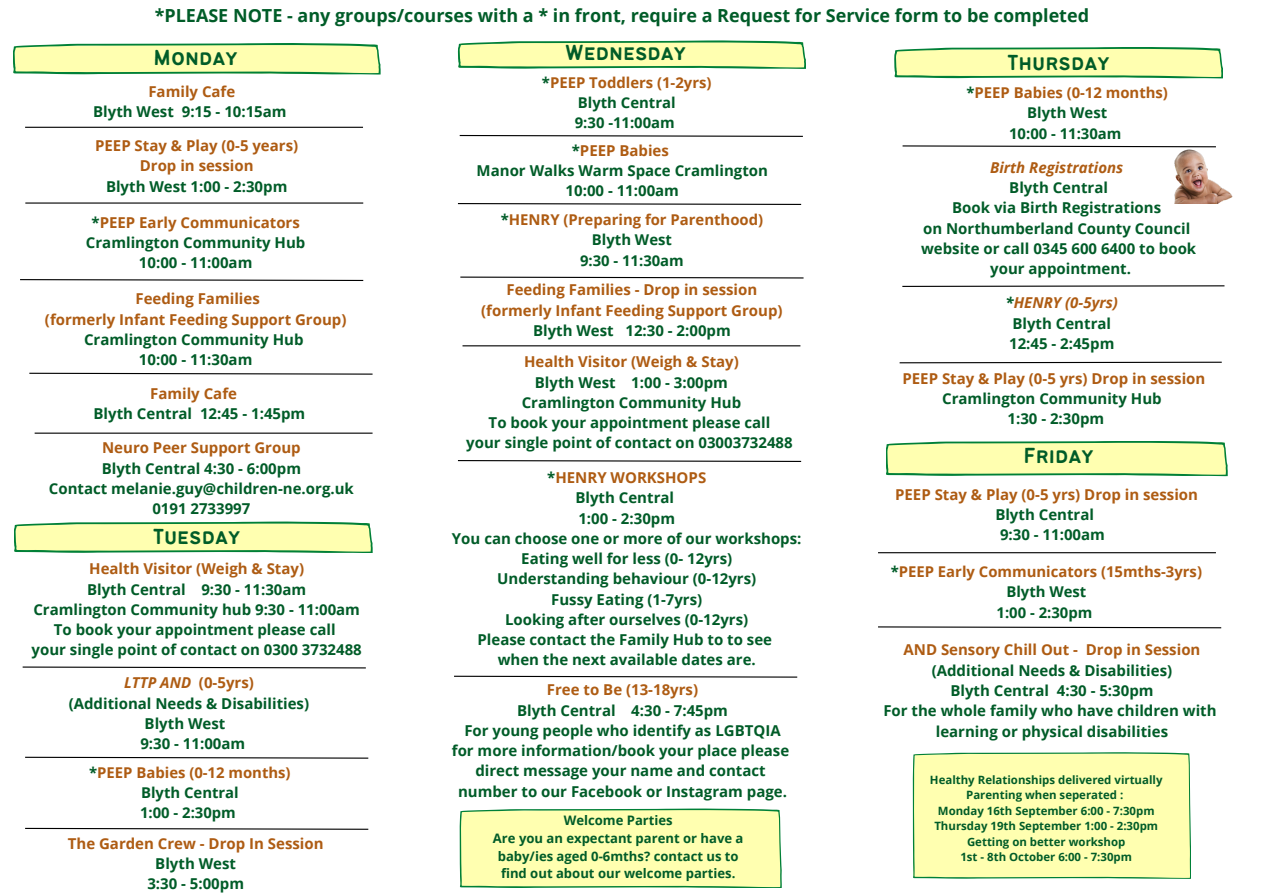
<style>
.page{position:relative;width:1263px;height:894px;background:#fff}
.page>*{position:absolute;margin:0;border:0;box-sizing:border-box;transform-origin:0 0}
.t1{font:24px "Bantayog";color:#005c28}
.t2{font:700 18px "Open Sans";color:#005c28}
.t3{font:700 15px/20.2px "Open Sans";color:#005c28;text-align:center}
.t4{font:700 15px/20.2px "Open Sans";color:#ae5c13;text-align:center}
.t5{font:700 14.85px/20.2px "Open Sans";color:#005c28;text-align:center}
.t6{font:700 14.85px/20.2px "Open Sans";color:#ae5c13;text-align:center}
.t7{font:700 13.05px/17.7px "Open Sans";color:#005c28;text-align:center}
.t8{font:700 11.4px/15.5px "Open Sans";color:#005c28;text-align:center}
.s1{color:#ae5c13}
.s2{color:#005c28}
.s3{font-style:italic;color:#ae5c13}
.s4{font-style:italic}
</style>
<div class="page">
<img style="left:1174px;top:149px;width:59px;height:54px">
<svg style="left:14px;top:521px;width:359px;height:32px;background:#dfefa6"></svg>
<svg style="left:13px;top:43px;width:367px;height:32px;background:#dfefa5"></svg>
<svg style="left:458px;top:40px;width:348px;height:29px;background:#dceda5"></svg>
<svg style="left:894px;top:47px;width:329px;height:31px;background:#deeea3"></svg>
<svg style="left:886px;top:441px;width:341px;height:35px;background:#e1f0a4"></svg>
<hr style="left:462px;top:345px;width:338px;height:1px;background:#000">
<svg style="left:878px;top:626px;width:344px;height:2px"></svg>
<hr style="left:35px;top:432px;width:338px;height:1px;background:#000">
<svg style="left:22px;top:666px;width:344px;height:2px"></svg>
<svg style="left:25px;top:756px;width:344px;height:3px"></svg>
<hr style="left:25px;top:127px;width:338px;height:1px;background:#000">
<svg style="left:454px;top:675px;width:344px;height:3px"></svg>
<svg style="left:902px;top:145px;width:314px;height:3px"></svg>
<svg style="left:29px;top:372px;width:344px;height:3px"></svg>
<svg style="left:457px;top:203px;width:345px;height:2px"></svg>
<hr style="left:878px;top:552px;width:338px;height:1px;background:#000">
<svg style="left:25px;top:827px;width:344px;height:3px"></svg>
<svg style="left:460px;top:808px;width:322px;height:80px;background:#f3f9ac"></svg>
<svg style="left:460px;top:276px;width:344px;height:3px"></svg>
<svg style="left:899px;top:361px;width:323px;height:3px"></svg>
<svg style="left:457px;top:460px;width:345px;height:2px"></svg>
<svg style="left:902px;top:285px;width:323px;height:2px"></svg>
<svg style="left:20px;top:279px;width:344px;height:2px"></svg>
<svg style="left:459px;top:134px;width:344px;height:3px"></svg>
<hr style="left:25px;top:202px;width:338px;height:1px;background:#000">
<div style="left:913px;top:752px;width:278px;height:126px;background:#ffffb0"></div>
<h3 class="t2" style="left:155px;top:3px;width:936px">*PLEASE NOTE - any groups/courses with a * in front, require a Request for Service form to be completed</h3>
<h3 class="t1" style="left:154px;top:48px;width:86px">Monday</h3>
<h1 class="t1" style="left:565px;top:43px;width:122px">Wednesday</h1>
<h3 class="t1" style="left:1008px;top:53px;width:104px">Thursday</h3>
<h3 class="t3" style="left:93px;top:81px;width:195px"><span class="s1">Family Cafe<br></span>Blyth West 9:15 - 10:15am</h3>
<h3 class="t4" style="left:95px;top:135px;width:205px">PEEP Stay &amp; Play (0-5 years)<br>Drop in session<br><span class="s2">Blyth West 1:00 - 2:30pm</span></h3>
<p class="t3" style="left:86px;top:212px;width:221px">*<span class="s1">PEEP Early Communicators<br></span>Cramlington Community Hub<br>10:00 - 11:00am</p>
<h3 class="t4" style="left:45px;top:288px;width:303px">Feeding Families<br>(formerly Infant Feeding Support Group)<br><span class="s2">Cramlington Community Hub<br>10:00 - 11:30am</span></h3>
<h3 class="t3" style="left:94px;top:383px;width:213px;text-align:left;text-indent:57px"><span class="s1">Family Cafe<br></span>Blyth Central 12:45 - 1:45pm</h3>
<p class="t3" style="left:49px;top:437px;width:306px"><span class="s1">Neuro Peer Support Group<br></span>Blyth Central 4:30 - 6:00pm<br>Contact melanie.guy@children-ne.org.uk<br>0191 2733997</p>
<h1 class="t1" style="left:153px;top:527px;width:89px">Tuesday</h1>
<h3 class="t3" style="left:32px;top:558px;width:332px"><span class="s1">Health Visitor (Weigh &amp; Stay)<br></span>Blyth Central 9:30 - 11:30am<br>Cramlington Community hub 9:30 - 11:00am To book your appointment please call<br>your single point of contact on 0300 3732488</h3>
<h3 class="t3" style="left:69px;top:672px;width:242px"><span class="s3">LTTP AND</span> <span class="s1">(0-5yrs)<br></span>(Additional Needs &amp; Disabilities)<br>Blyth West<br>9:30 - 11:00am</h3>
<h3 class="t5" style="left:89px;top:761px;width:203px">*<span class="s1">PEEP Babies (0-12 months)<br></span>Blyth Central<br>1:00 - 2:30pm</h3>
<h3 class="t4" style="left:68px;top:832px;width:257px">The Garden Crew - Drop In Session<br><span class="s2">Blyth West<br>3:30 - 5:00pm</span></h3>
<h3 class="t5" style="left:542px;top:72px;width:171px">*<span class="s1">PEEP Toddlers (1-2yrs)<br></span>Blyth Central<br>9:30 -11:00am</h3>
<h4 class="t5" style="left:966px;top:82px;width:203px">*<span class="s1">PEEP Babies (0-12 months)<br></span>Blyth West<br>10:00 - 11:30am</h4>
<h1 class="t3" style="left:477px;top:140px;width:293px">*<span class="s1">PEEP Babies<br></span>Manor Walks Warm Space Cramlington<br>10:00 - 11:00am</h1>
<h3 class="t6" style="left:501px;top:209px;width:264px"><span class="s2">*</span>HENRY (Preparing for Parenthood)<br><span class="s2">Blyth West<br>9:30 - 11:30am</span></h3>
<h1 class="t4" style="left:481px;top:279px;width:303px">Feeding Families - Drop in session (formerly Infant Feeding Support Group)<br><span class="s2">Blyth West 12:30 - 2:00pm</span></h1>
<h3 class="t3" style="left:466px;top:351px;width:328px"><span class="s1">Health Visitor (Weigh &amp; Stay)<br></span>Blyth West 1:00 - 3:00pm<br>Cramlington Community Hub<br>To book your appointment please call<br>your single point of contact on 03003732488</h3>
<h3 class="t3" style="left:452px;top:467px;width:351px">*<span class="s1">HENRY WORKSHOPS<br></span>Blyth Central<br>1:00 - 2:30pm<br>You can choose one or more of our workshops:<br>Eating well for less (0- 12yrs)<br>Understanding behaviour (0-12yrs)<br>Fussy Eating (1-7yrs)<br>Looking after ourselves (0-12yrs)<br>Please contact the Family Hub to to see<br>when the next available dates are.</h3>
<h3 class="t3" style="left:452px;top:679px;width:339px"><span class="s1">Free to Be (13-18yrs)<br></span>Blyth Central 4:30 - 7:45pm<br>For young people who identify as LGBTQIA for more information/book your place please direct message your name and contact number to our Facebook or Instagram page.</h3>
<h3 class="t7" style="left:493px;top:811px;width:252px">Welcome Parties<br>Are you an expectant parent or have a baby/ies aged 0-6mths? contact us to find out about our welcome parties.</h3>
<h3 class="t3" style="left:921px;top:157px;width:277px"><span class="s3">Birth Registrations<br></span>Blyth Central<br>Book via Birth Registrations<br>on Northumberland County Council website or call 0345 600 6400 to book</h3>
<h3 class="t3" style="left:990px;top:258px;width:142px">your appointment.</h3>
<h3 class="t3" style="left:1006px;top:292px;width:114px;text-align:left"><span class="s4">*</span><span class="s3">HENRY (0-5yrs)<br></span>Blyth Central<br>12:45 - 2:45pm</h3>
<h3 class="t4" style="left:902px;top:367px;width:304px">PEEP Stay &amp; Play (0-5 yrs) Drop in session<br><span class="s2">Cramlington Community Hub<br>1:30 - 2:30pm</span></h3>
<h1 class="t1" style="left:1023px;top:446px;width:72px">Friday</h1>
<h3 class="t4" style="left:895px;top:483px;width:304px">PEEP Stay &amp; Play (0-5 yrs) Drop in session</h3>
<h3 class="t3" style="left:995px;top:503px;width:100px">Blyth Central</h3>
<h3 class="t3" style="left:1000px;top:524px;width:106px">9:30 - 11:00am</h3>
<h1 class="t6" style="left:891px;top:561px;width:313px"><span class="s2">*</span>PEEP Early Communicators (15mths-3yrs)<br><span class="s2">Blyth West<br>1:00 - 2:30pm</span></h1>
<h3 class="t3" style="left:883px;top:639px;width:335px"><span class="s1">AND Sensory Chill Out - Drop in Session </span>(Additional Needs &amp; Disabilities)<br>Blyth Central 4:30 - 5:30pm<br>For the whole family who have children with learning or physical disabilities</h3>
<p class="t8" style="left:930px;top:771px;width:234px">Healthy Relationships delivered virtually</p>
<p class="t8" style="left:966px;top:787px;width:159px">Parenting when seperated :</p>
<p class="t8" style="left:938px;top:802px;width:218px">Monday 16th September 6:00 - 7:30pm</p>
<p class="t8" style="left:934px;top:818px;width:225px">Thursday 19th September 1:00 - 2:30pm</p>
<p class="t8" style="left:960px;top:833px;width:173px">Getting on better workshop<br>1st - 8th October 6:00 - 7:30pm</p>
</div>
